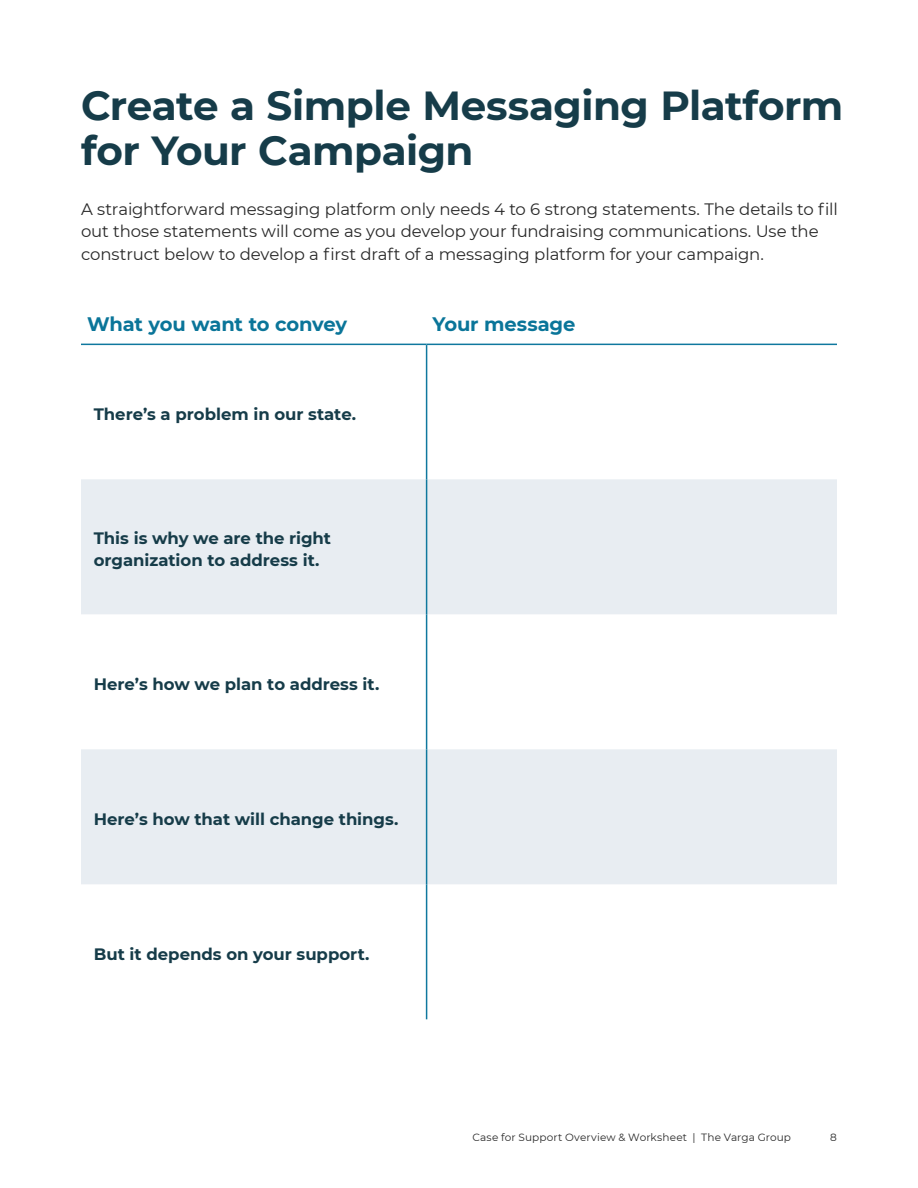
<style>
.page{position:relative;width:918px;height:1188px;background:#fff}
.page>*{position:absolute;margin:0;border:0;box-sizing:border-box;transform-origin:0 0}
.t1{font:700 40.5px/45px "Montserrat";letter-spacing:-.015em;color:#163c49}
.t2{font:700 19.5px "Montserrat";letter-spacing:-.01em;color:#0a7599}
.t3{font:16.5px/22.5px "Montserrat";letter-spacing:-.005em;color:#292929}
.t4{font:700 16.5px/22.5px "Montserrat";letter-spacing:-.005em;color:#163c49}
.t5{font:10.5px "Montserrat";letter-spacing:.015em;color:#292929}
</style>
<div class="page">
<svg style="left:81px;top:479px;width:756px;height:405px;fill:#e8edf2"></svg>
<hr style="left:426px;top:345px;width:1px;height:134px;background:#0f789e">
<hr style="left:426px;top:479px;width:1px;height:135px;background:#0f789e">
<hr style="left:426px;top:614px;width:1px;height:135px;background:#0f789e">
<hr style="left:426px;top:749px;width:1px;height:135px;background:#0f789e">
<hr style="left:426px;top:884px;width:1px;height:135px;background:#0f789e">
<hr style="left:81px;top:344px;width:346px;height:1px;background:#0f789e">
<hr style="left:427px;top:344px;width:410px;height:1px;background:#0f789e">
<h1 class="t1" style="left:81px;top:81px;width:764px">Create a Simple Messaging Platform for Your Campaign</h1>
<p class="t3" style="left:81px;top:197px;width:758px">A straightforward messaging platform only needs 4 to 6 strong statements. The details to fill out those statements will come as you develop your fundraising communications. Use the construct below to develop a first draft of a messaging platform for your campaign.</p>
<p class="t2" style="left:87px;top:310px;width:262px">What you want to convey</p>
<p class="t2" style="left:433px;top:310px;width:144px">Your message</p>
<p class="t4" style="left:94px;top:402px;width:264px">There’s a problem in our state.</p>
<p class="t4" style="left:94px;top:526px;width:239px">This is why we are the right organization to address it.</p>
<p class="t4" style="left:94px;top:672px;width:287px">Here’s how we plan to address it.</p>
<p class="t4" style="left:94px;top:807px;width:306px">Here’s how that will change things.</p>
<p class="t4" style="left:94px;top:942px;width:277px">But it depends on your support.</p>
<p class="t5" style="left:472px;top:1130px;width:320px">Case for Support Overview &amp; Worksheet | The Varga Group</p>
<p class="t5" style="left:830px;top:1130px;width:8px">8</p>
</div>
